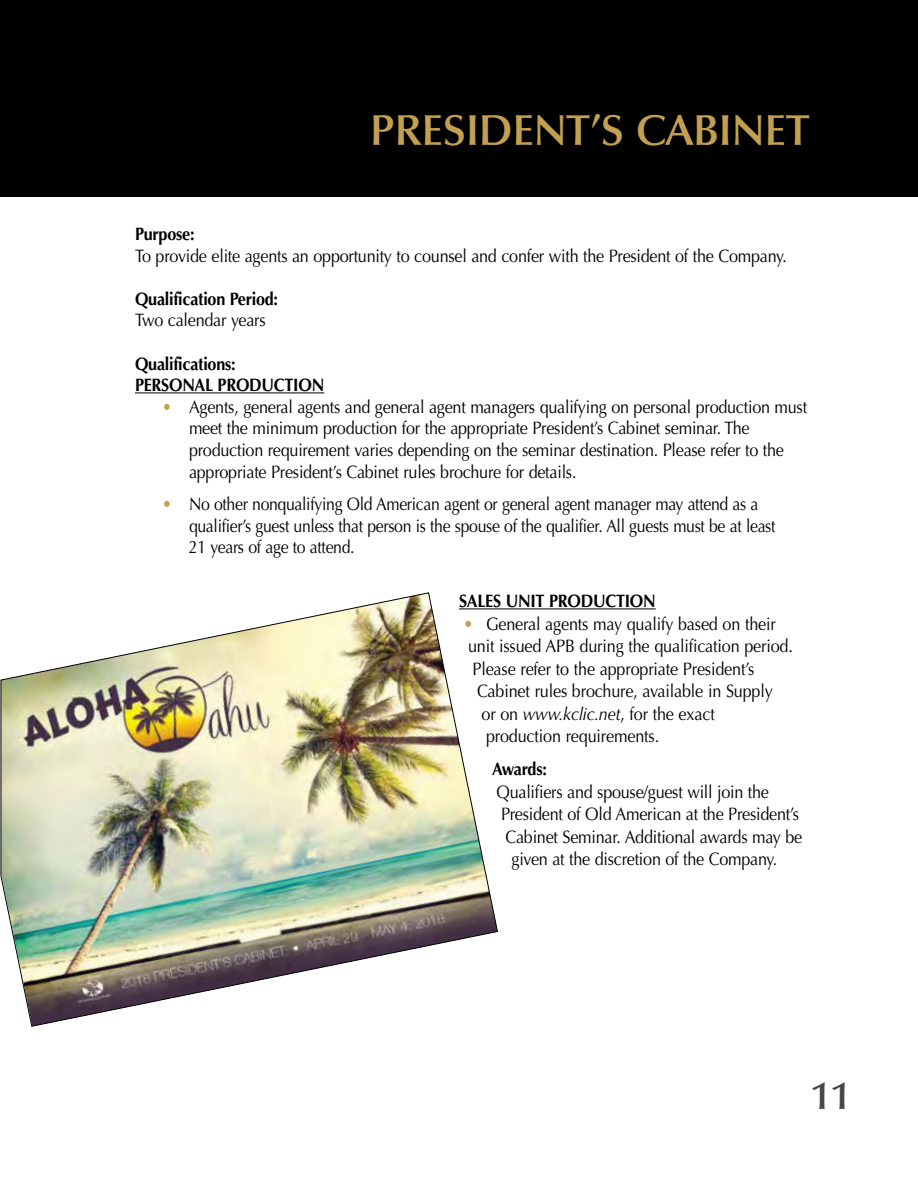
<style>
.page{position:relative;width:918px;height:1188px;background:#fff}
.page>*{position:absolute;margin:0;border:0;box-sizing:border-box;transform-origin:0 0}
.t1{font:600 43.5px "Optima LT Std";letter-spacing:-.01em;color:#c39f50}
.t2{font:600 39px "Optima LT Std";color:#484647}
.t3{font:18px/21.6px "Optima LT Std";letter-spacing:-.015em;color:#000;scale:.9 1}
.t4{font:18px/21.6px "Optima LT Std";letter-spacing:-.015em;color:#000;scale:.88 1}
.t5{font:700 18px/21.6px "Optima LT Std";letter-spacing:-.015em;color:#000;scale:.9 1}
.s1{color:#c39f50}
.s2{font-style:italic}
</style>
<div class="page">
<div style="left:0;top:0;width:918px;height:196px;background:#000"></div>
<hr style="left:135px;top:392px;width:189px;height:1px;background:#000">
<hr style="left:459px;top:608px;width:197px;height:1px;background:#000">
<img style="left:0;top:592px;width:498px;height:435px">
<h1 class="t1" style="left:370px;top:105px;width:442px">PRESIDENT’S CABINET</h1>
<p class="t5" style="left:135px;top:223px;width:68px">Purpose:</p>
<p class="t3" style="left:135px;top:245px;width:726px">To provide elite agents an opportunity to counsel and confer with the President of the Company.</p>
<p class="t5" style="left:135px;top:288px;width:161px">Qualification Period:</p>
<p class="t3" style="left:135px;top:310px;width:147px">Two calendar years</p>
<p class="t5" style="left:135px;top:353px;width:212px">Qualifications:<br>PERSONAL PRODUCTION</p>
<p class="t3" style="left:189px;top:396px;width:688px;text-indent:-27px"><span class="s1">•</span> Agents, general agents and general agent managers qualifying on personal production must meet the minimum production for the appropriate President’s Cabinet seminar. The production requirement varies depending on the seminar destination. Please refer to the appropriate President’s Cabinet rules brochure for details.</p>
<p class="t4" style="left:189px;top:493px;width:668px;text-indent:-27px"><span class="s1">•</span> No other nonqualifying Old American agent or general agent manager may attend as a qualifier’s guest unless that person is the spouse of the qualifier. All guests must be at least<br>21 years of age to attend.</p>
<p class="t5" style="left:459px;top:590px;width:220px">SALES UNIT PRODUCTION</p>
<p class="t3" style="left:464px;top:613px;width:349px"><span class="s1">•</span> General agents may qualify based on their</p>
<p class="t3" style="left:468px;top:635px;width:363px">unit issued APB during the qualification period.</p>
<p class="t3" style="left:473px;top:658px;width:315px">Please refer to the appropriate President’s</p>
<p class="t3" style="left:477px;top:680px;width:330px">Cabinet rules brochure, available in Supply</p>
<p class="t3" style="left:482px;top:703px;width:261px">or on <span class="s2">www.kclic.net</span>, for the exact</p>
<p class="t3" style="left:486px;top:725px;width:194px">production requirements.</p>
<p class="t5" style="left:492px;top:759px;width:62px">Awards:</p>
<p class="t3" style="left:497px;top:781px;width:304px">Qualifiers and spouse/guest will join the</p>
<p class="t3" style="left:501px;top:804px;width:333px">President of Old American at the President’s</p>
<p class="t3" style="left:506px;top:826px;width:331px">Cabinet Seminar. Additional awards may be</p>
<p class="t3" style="left:512px;top:849px;width:297px">given at the discretion of the Company.</p>
<h2 class="t2" style="left:810px;top:1073px;width:42px">11</h2>
</div>
